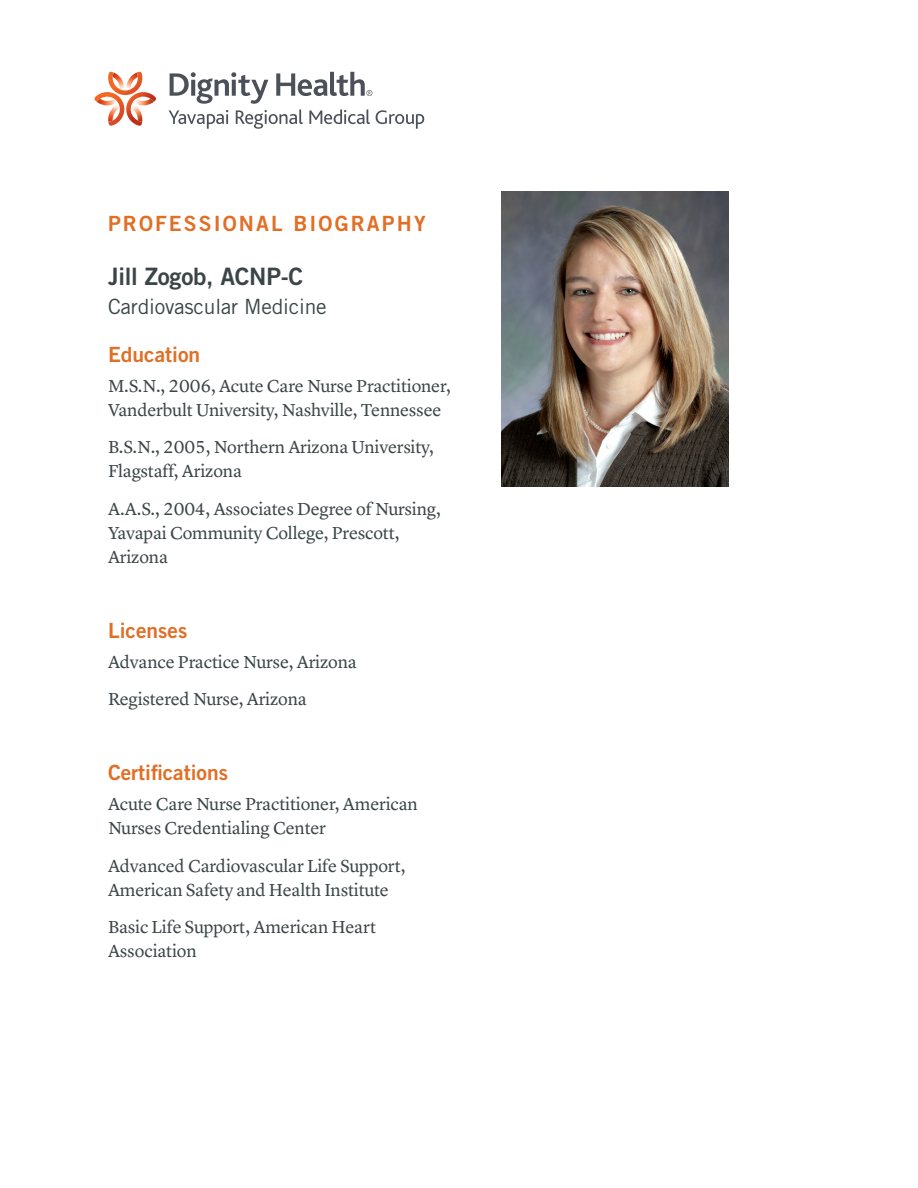
<style>
.page{position:relative;width:918px;height:1188px;background:#fff}
.page>*{position:absolute;margin:0;border:0;box-sizing:border-box;transform-origin:0 0}
.t1{font:24px "Trade Gothic LT Std Bd 2";letter-spacing:-.01em;color:#3b4547}
.t2{font:21px "Trade Gothic LT Std Bd 2";color:#e16f25}
.t3{font:21px "Trade Gothic LT Std";letter-spacing:-.01em;color:#3b4547}
.t4{font:21px "Trade Gothic LT Std Bd 2";letter-spacing:.1em;color:#e16f25}
.t5{font:18px/24px "Lyon Text";letter-spacing:-.01em;color:#3b4547}
</style>
<div class="page">
<svg style="left:94px;top:72px;width:62px;height:54px"></svg>
<img style="left:133px;top:102px;width:21px;height:3px">
<img style="left:133px;top:99px;width:21px;height:3px">
<svg style="left:169px;top:72px;width:255px;height:57px"></svg>
<img style="left:501px;top:192px;width:228px;height:294px">
<p class="t4" style="left:108px;top:211px;width:319px">PROFESSIONAL BIOGRAPHY</p>
<h1 class="t1" style="left:108px;top:262px;width:197px">Jill Zogob, ACNP-C</h1>
<p class="t3" style="left:108px;top:294px;width:220px">Cardiovascular Medicine</p>
<p class="t2" style="left:108px;top:341px;width:94px">Education</p>
<p class="t5" style="left:108px;top:372px;width:344px">M.S.N., 2006, Acute Care Nurse Practitioner,<br>Vanderbult University, Nashville, Tennessee</p>
<p class="t5" style="left:108px;top:434px;width:328px">B.S.N., 2005, Northern Arizona University,<br>Flagstaff, Arizona</p>
<p class="t5" style="left:108px;top:495px;width:335px">A.A.S., 2004, Associates Degree of Nursing,<br>Yavapai Community College, Prescott,<br>Arizona</p>
<p class="t2" style="left:108px;top:617px;width:81px">Licenses</p>
<p class="t5" style="left:108px;top:641px;width:250px;line-height:37.5px">Advance Practice Nurse, Arizona<br>Registered Nurse, Arizona</p>
<p class="t2" style="left:108px;top:760px;width:122px">Certifications</p>
<p class="t5" style="left:108px;top:791px;width:311px">Acute Care Nurse Practitioner, American<br>Nurses Credentialing Center</p>
<p class="t5" style="left:108px;top:852px;width:299px">Advanced Cardiovascular Life Support,<br>American Safety and Health Institute</p>
<p class="t5" style="left:108px;top:914px;width:270px">Basic Life Support, American Heart<br>Association</p>
</div>
